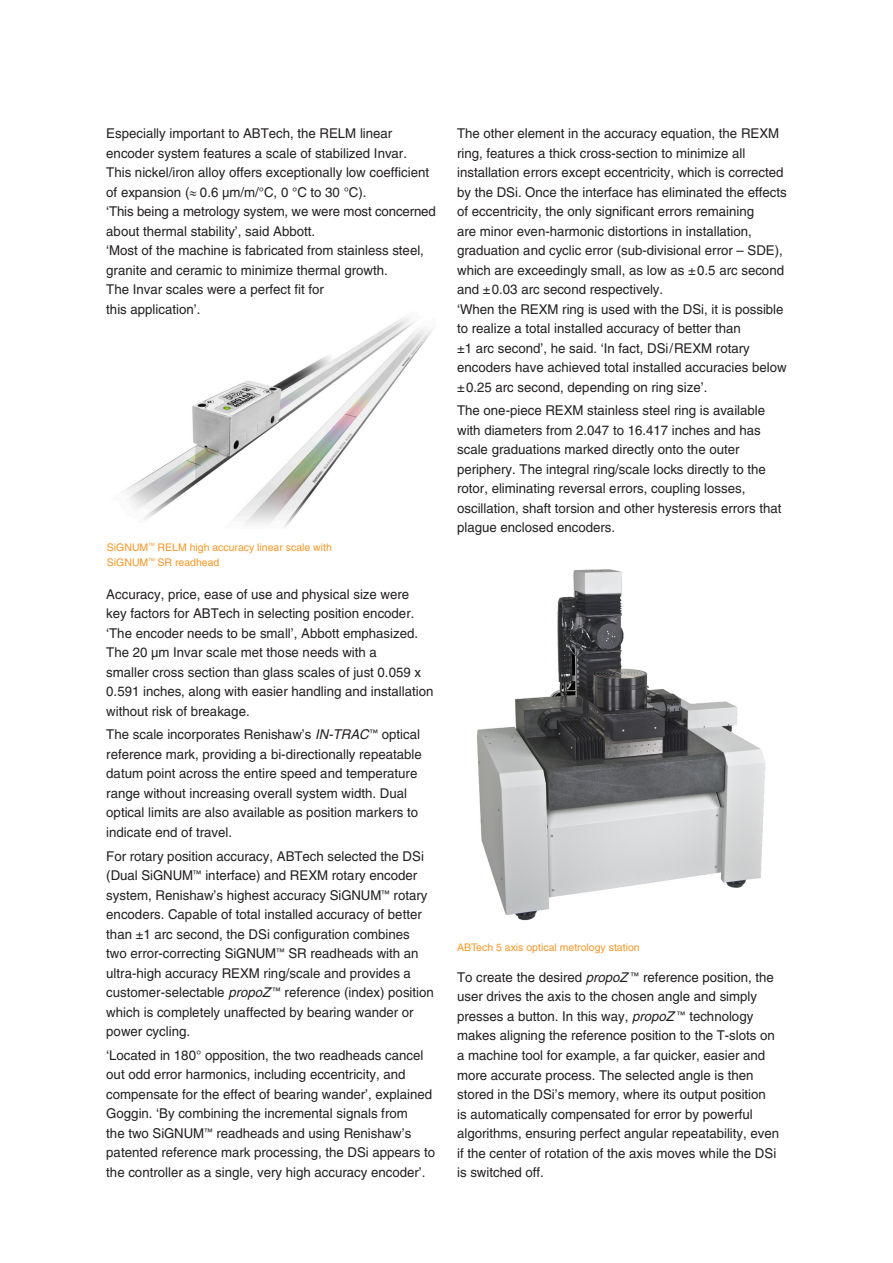
<style>
.page{position:relative;width:893px;height:1263px;background:#fff}
.page>*{position:absolute;margin:0;border:0;box-sizing:border-box;transform-origin:0 0}
.t1{font:13.5px/19.5px "Helvetica";color:#231f20}
.Body_Text{font:10.5px "Helvetica";color:#f79727}
.Body_Text-2{font:4.35px "Helvetica";color:#f79727}
.s1{font-style:italic}
</style>
<div class="page">
<img style="left:477px;top:569px;width:289px;height:352px">
<img style="left:120px;top:317px;width:315px;height:210px">
<p class="t1" style="left:106px;top:124px;width:331px">Especially important to ABTech, the RELM linear encoder system features a scale of stabilized Invar.<br>This nickel/iron alloy offers exceptionally low coefficient of expansion (≈ 0.6 µm/m/°C, 0 °C to 30 °C).<br>‘This being a metrology system, we were most concerned about thermal stability’, said Abbott.<br>‘Most of the machine is fabricated from stainless steel, granite and ceramic to minimize thermal growth.<br>The Invar scales were a perfect fit for<br>this application’.</p>
<p class="Body_Text" style="left:107px;top:541px;width:43px">SiGNUM</p>
<p class="Body_Text-2" style="left:148px;top:542px;width:8px">TM</p>
<p class="Body_Text" style="left:158px;top:541px;width:176px">RELM high accuracy linear scale with</p>
<p class="Body_Text" style="left:107px;top:556px;width:43px">SiGNUM</p>
<p class="Body_Text-2" style="left:148px;top:557px;width:8px">TM</p>
<p class="Body_Text" style="left:158px;top:556px;width:63px">SR readhead</p>
<p class="t1" style="left:106px;top:584px;width:329px">Accuracy, price, ease of use and physical size were<br>key factors for ABTech in selecting position encoder. ‘The encoder needs to be small’, Abbott emphasized.<br>The 20 µm Invar scale met those needs with a<br>smaller cross section than glass scales of just 0.059 x 0.591 inches, along with easier handling and installation without risk of breakage.</p>
<p class="t1" style="left:106px;top:725px;width:317px">The scale incorporates Renishaw’s <span class="s1">IN-TRAC</span><sup>™</sup> optical reference mark, providing a bi-directionally repeatable datum point across the entire speed and temperature range without increasing overall system width. Dual optical limits are also available as position markers to indicate end of travel.</p>
<p class="t1" style="left:106px;top:846px;width:329px">For rotary position accuracy, ABTech selected the DSi (Dual SiGNUM<sup>™</sup> interface) and REXM rotary encoder system, Renishaw’s highest accuracy SiGNUM<sup>™</sup> rotary encoders. Capable of total installed accuracy of better than ±1 arc second, the DSi configuration combines<br>two error-correcting SiGNUM<sup>™</sup> SR readheads with an ultra-high accuracy REXM ring/scale and provides a customer-selectable <span class="s1">propoZ</span> <sup>™</sup> reference (index) position which is completely unaffected by bearing wander or power cycling.</p>
<p class="t1" style="left:106px;top:1045px;width:330px">‘Located in 180° opposition, the two readheads cancel out odd error harmonics, including eccentricity, and compensate for the effect of bearing wander’, explained Goggin. ‘By combining the incremental signals from<br>the two SiGNUM<sup>™</sup> readheads and using Renishaw’s patented reference mark processing, the DSi appears to the controller as a single, very high accuracy encoder’.</p>
<p class="t1" style="left:457px;top:124px;width:331px">The other element in the accuracy equation, the REXM ring, features a thick cross-section to minimize all installation errors except eccentricity, which is corrected by the DSi. Once the interface has eliminated the effects of eccentricity, the only significant errors remaining<br>are minor even-harmonic distortions in installation, graduation and cyclic error (sub-divisional error – SDE), which are exceedingly small, as low as ±0.5 arc second and ±0.03 arc second respectively.<br>‘When the REXM ring is used with the DSi, it is possible to realize a total installed accuracy of better than<br>±1 arc second’, he said. ‘In fact, DSi/REXM rotary encoders have achieved total installed accuracies below ±0.25 arc second, depending on ring size’.</p>
<p class="t1" style="left:457px;top:401px;width:326px">The one-piece REXM stainless steel ring is available with diameters from 2.047 to 16.417 inches and has scale graduations marked directly onto the outer periphery. The integral ring/scale locks directly to the rotor, eliminating reversal errors, coupling losses, oscillation, shaft torsion and other hysteresis errors that plague enclosed encoders.</p>
<p class="Body_Text" style="left:457px;top:942px;width:184px">ABTech 5 axis optical metrology station</p>
<p class="t1" style="left:457px;top:967px;width:324px">To create the desired <span class="s1">propoZ</span> <sup>™</sup> reference position, the user drives the axis to the chosen angle and simply presses a button. In this way, <span class="s1">propoZ</span> <sup>™</sup> technology makes aligning the reference position to the T-slots on a machine tool for example, a far quicker, easier and more accurate process. The selected angle is then stored in the DSi’s memory, where its output position<br>is automatically compensated for error by powerful algorithms, ensuring perfect angular repeatability, even if the center of rotation of the axis moves while the DSi is switched off.</p>
</div>
